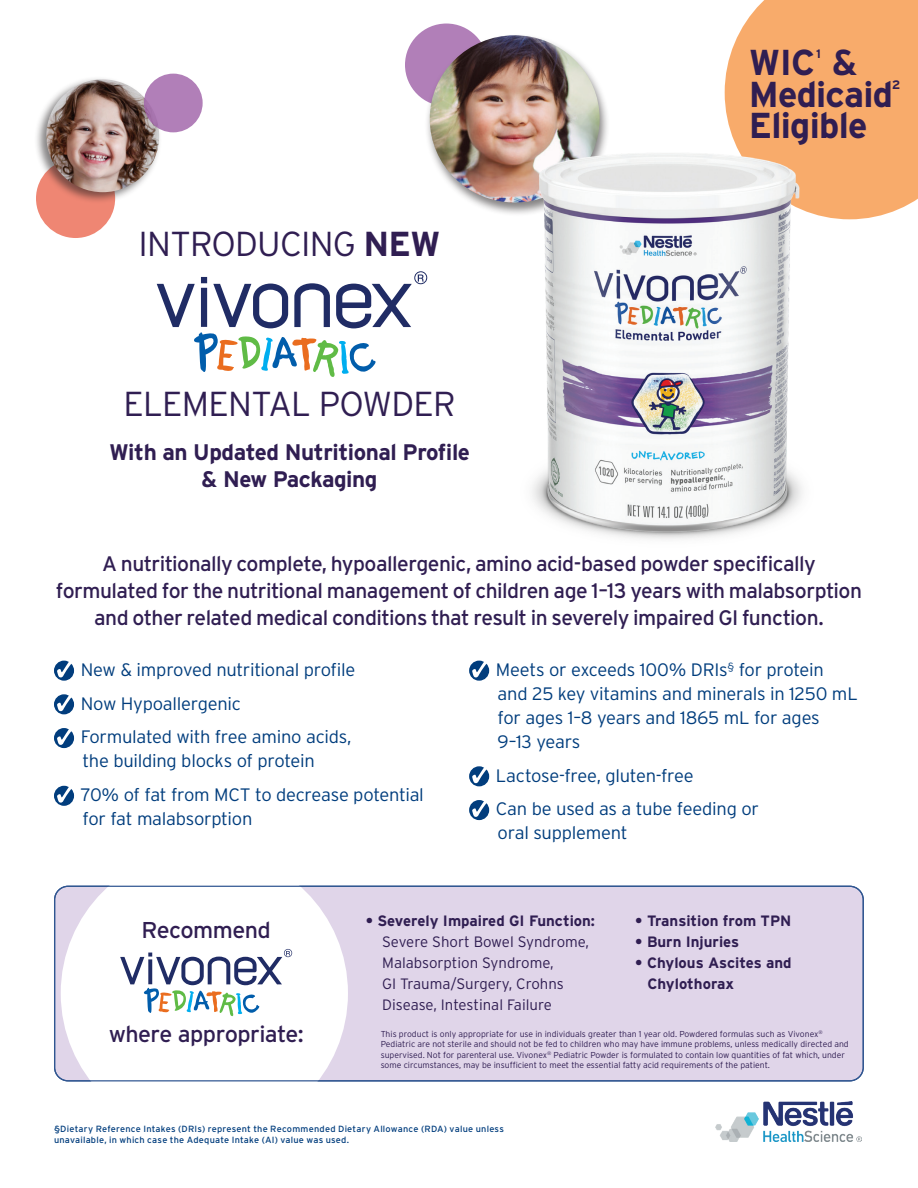
<style>
.page{position:relative;width:918px;height:1188px;background:#fff}
.page>*{position:absolute;margin:0;border:0;box-sizing:border-box;transform-origin:0 0}
.t1{font:700 36px/31.5px "Interstate";letter-spacing:-.02em;color:#301e52}
.t2{font:300 34.65px "Interstate";letter-spacing:-.02em;color:#301e52}
.t3{font:22.95px "Interstate";letter-spacing:-.025em;color:#301e52}
.t4{font:700 22.5px/27px "Interstate";letter-spacing:-.02em;color:#301e52;text-align:center}
.t5{font:21px/27px "Interstate";letter-spacing:-.025em;color:#301e52;text-align:center}
.t6{font:300 18px/33.8px "Interstate";letter-spacing:-.015em;color:#013d7d}
.t7{font:300 15px/21px "Interstate";color:#301e52}
.t8{font:700 15px/21px "Interstate";color:#301e52}
.t9{font:700 12.3px "Interstate";color:#301e52}
.t10{font:9px/10.8px "Interstate";letter-spacing:.025em;color:#013d7d}
.t11{font:300 8.7px/10.4px "Interstate";color:#301e52}
.s1{font-weight:700}
</style>
<div class="page">
<div style="left:405px;top:24px;width:83px;height:82px;background:#b17fb8;border-radius:50%"></div>
<div style="left:424px;top:33px;width:187px;height:184px;background:#231f20;opacity:.56"></div>
<img style="left:430px;top:35px;width:170px;height:167px">
<div style="left:36px;top:159px;width:79px;height:79px;background:#ef8673;border-radius:50%"></div>
<div style="left:34px;top:77px;width:127px;height:127px;background:#231f20;opacity:.56"></div>
<img style="left:46px;top:79px;width:113px;height:113px;border-radius:56px">
<div style="left:144px;top:74px;width:59px;height:58px;background:#b17fb8;border-radius:50%"></div>
<div style="left:725px;top:0;width:193px;height:219px;background:#f8ab6b"></div>
<svg style="left:55px;top:661px;width:18px;height:19px"></svg>
<div style="left:54px;top:661px;width:20px;height:20px;border:2px solid #013d7d;border-radius:50%"></div>
<svg style="left:57px;top:660px;width:18px;height:17px"></svg>
<div style="left:54px;top:694px;width:20px;height:20px;border:2px solid #013d7d;border-radius:50%"></div>
<svg style="left:57px;top:694px;width:18px;height:17px"></svg>
<div style="left:54px;top:728px;width:20px;height:20px;border:2px solid #013d7d;border-radius:50%"></div>
<svg style="left:57px;top:728px;width:17px;height:17px"></svg>
<div style="left:54px;top:786px;width:20px;height:20px;border:2px solid #013d7d;border-radius:50%"></div>
<svg style="left:57px;top:785px;width:18px;height:18px"></svg>
<svg style="left:470px;top:661px;width:18px;height:19px"></svg>
<div style="left:469px;top:661px;width:20px;height:20px;border:2px solid #013d7d;border-radius:50%"></div>
<svg style="left:472px;top:660px;width:18px;height:17px"></svg>
<div style="left:469px;top:766px;width:20px;height:20px;border:2px solid #013d7d;border-radius:50%"></div>
<svg style="left:472px;top:766px;width:18px;height:17px"></svg>
<div style="left:469px;top:800px;width:20px;height:20px;border:2px solid #013d7d;border-radius:50%"></div>
<svg style="left:472px;top:800px;width:18px;height:17px"></svg>
<img style="left:476px;top:145px;width:384px;height:394px">
<img style="left:716px;top:1102px;width:146px;height:39px">
<svg style="left:157px;top:271px;width:271px;height:106px"></svg>
<div style="left:55px;top:886px;width:808px;height:195px;background:#e0d5e9;border-radius:14px"></div>
<div style="left:61px;top:850px;width:287px;height:287px;background:#fff;border-radius:50%"></div>
<svg style="left:120px;top:949px;width:173px;height:67px"></svg>
<div style="left:54px;top:886px;width:810px;height:195px;border:1px solid #305691;border-radius:14px"></div>
<h1 class="t1" style="left:749px;top:46px;width:68px">WIC</h1>
<h3 class="t9" style="left:815px;top:46px;width:10px">1</h3>
<h1 class="t1" style="left:749px;top:46px;width:146px;text-indent:84px">&amp;<br>Medicaid</h1>
<h3 class="t9" style="left:892px;top:78px;width:10px">2</h3>
<h2 class="t2" style="left:139px;top:224px;width:304px">INTRODUCING <span class="s1">NEW</span></h2>
<h2 class="t2" style="left:123px;top:384px;width:334px">ELEMENTAL POWDER</h2>
<h3 class="t4" style="left:109px;top:438px;width:362px">With an Updated Nutritional Profile &amp; New Packaging</h3>
<h1 class="t1" style="left:749px;top:109px;width:120px">Eligible</h1>
<p class="t5" style="left:56px;top:550px;width:808px">A nutritionally complete, hypoallergenic, amino acid-based powder specifically formulated for the nutritional management of children age 1–13 years with malabsorption and other related medical conditions that result in severely impaired GI function.</p>
<h3 class="t6" style="left:81px;top:653px;width:276px">New &amp; improved nutritional profile<br>Now Hypoallergenic<br>Formulated with free amino acids,</h3>
<h3 class="t6" style="left:81px;top:744px;width:345px">the building blocks of protein<br>70% of fat from MCT to decrease potential</h3>
<h3 class="t6" style="left:83px;top:802px;width:171px">for fat malabsorption</h3>
<h3 class="t6" style="left:496px;top:657px;width:364px;line-height:24px">Meets or exceeds 100% DRIs<sup>§</sup> for protein and 25 key vitamins and minerals in 1250 mL for ages 1–8 years and 1865 mL for ages<br>9–13 years</h3>
<h3 class="t6" style="left:496px;top:758px;width:265px">Lactose-free, gluten-free<br>Can be used as a tube feeding or</h3>
<h3 class="t6" style="left:498px;top:816px;width:132px">oral supplement</h3>
<h3 class="t3" style="left:141px;top:918px;width:131px">Recommend</h3>
<h3 class="t3" style="left:109px;top:1021px;width:196px">where appropriate:</h3>
<h3 class="t8" style="left:366px;top:910px;width:231px">• Severely Impaired GI Function:</h3>
<h3 class="t7" style="left:382px;top:931px;width:209px">Severe Short Bowel Syndrome,<br>Malabsorption Syndrome,<br>GI Trauma/Surgery, Crohns<br>Disease, Intestinal Failure</h3>
<h3 class="t8" style="left:635px;top:910px;width:158px">• Transition from TPN</h3>
<h3 class="t8" style="left:635px;top:931px;width:105px">• Burn Injuries</h3>
<h3 class="t8" style="left:647px;top:952px;width:146px;text-indent:-12px">• Chylous Ascites and<br>Chylothorax</h3>
<p class="t11" style="left:381px;top:1029px;width:470px">This product is only appropriate for use in individuals greater than 1 year old. Powdered formulas such as Vivonex<sup>® </sup>Pediatric are not sterile and should not be fed to children who may have immune problems, unless medically directed and supervised. Not for parenteral use. Vivonex<sup>®</sup> Pediatric Powder is formulated to contain low quantities of fat which, under some circumstances, may be insufficient to meet the essential fatty acid requirements of the patient.</p>
<p class="t10" style="left:54px;top:1124px;width:451px">§Dietary Reference Intakes (DRIs) represent the Recommended Dietary Allowance (RDA) value unless unavailable, in which case the Adequate Intake (AI) value was used.</p>
</div>
